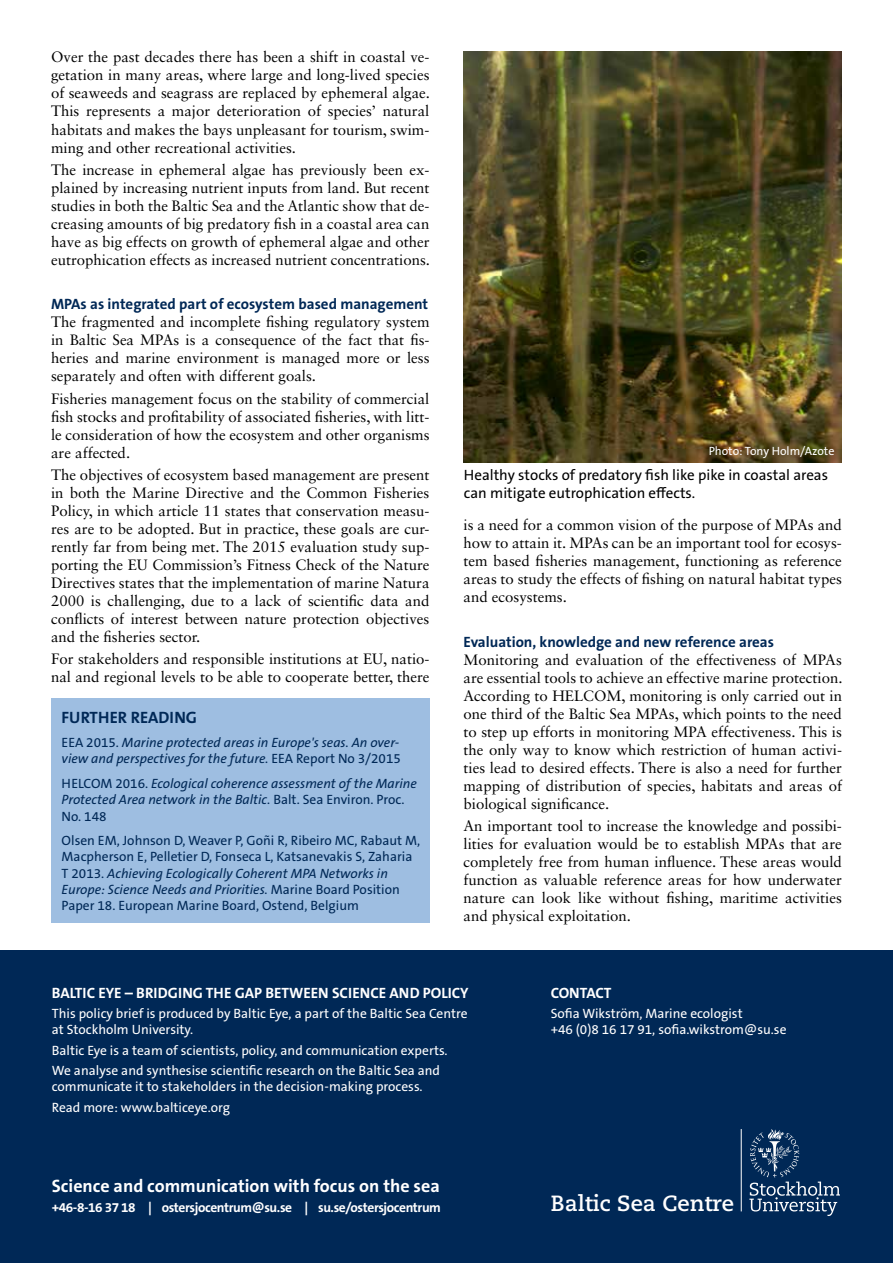
<style>
.page{position:relative;width:893px;height:1263px;background:#fff}
.page>*{position:absolute;margin:0;border:0;box-sizing:border-box;transform-origin:0 0}
.t1{font:700 21.9px "Caecilia Com 75";color:#fff}
.t2{font:700 18px "The Sans B W7";color:#fff}
.t3{font:700 16.5px "The Sans B W7";color:#002856}
.t4{font:15px/18px "Sabon LT Std";color:#000;text-align:justify}
.t5{font:700 15px "The Sans B W7";color:#002856}
.t6{font:15px/18px "The Sans B W5 Plain";color:#000}
.t7{font:700 15px "The Sans B W7";color:#fff}
.t8{font:13.5px/16.2px "The Sans B W5 Plain";color:#fff}
.t9{font:13.5px/16.2px "The Sans B W5 Plain";color:#002856}
.t10{font:italic 13.5px/16.2px "The Sans B W5 Plain";color:#002856}
.t11{font:700 13.5px "The Sans B W7";letter-spacing:-.03em;color:#fff}
.t12{font:12px "The Sans B W5 Plain";color:#fff}
.s1{font-style:normal}
.s2{font-style:italic}
</style>
<div class="page">
<div style="left:0;top:950px;width:893px;height:313px;background:#002856"></div>
<svg style="left:749px;top:1129px;width:91px;height:87px"></svg>
<hr style="left:741px;top:1129px;width:1px;height:82px;background:#fff">
<div style="left:51px;top:698px;width:378px;height:225px;background:#9ebee1"></div>
<img style="left:463px;top:51px;width:379px;height:411px">
<p class="t4" style="left:51px;top:48px;width:380px">Over the past decades there has been a shift in coastal ve&shy;getation in many areas, where large and long-lived species of seaweeds and seagrass are replaced by ephemeral algae.<br>This represents a major deterioration of species’ natural habitats and makes the bays unpleasant for tourism, swim&shy;ming and other recreational activities.</p>
<p class="t4" style="left:51px;top:160px;width:380px">The increase in ephemeral algae has previously been ex&shy;plained by increasing nutrient inputs from land. But recent studies in both the Baltic Sea and the Atlantic show that de&shy;creasing amounts of big predatory fish in a coastal area can have as big effects on growth of ephemeral algae and other eutrophication effects as increased nutrient concentrations.</p>
<p class="t5" style="left:51px;top:295px;width:379px">MPAs as integrated part of ecosystem based management</p>
<p class="t4" style="left:51px;top:313px;width:380px">The fragmented and incomplete fishing regulatory system in Baltic Sea MPAs is a consequence of the fact that fis&shy;heries and marine environment is managed more or less separately and often with different goals.</p>
<p class="t4" style="left:51px;top:389px;width:380px">Fisheries management focus on the stability of commercial fish stocks and profitability of associated fisheries, with litt&shy;le consideration of how the ecosystem and other organisms are affected.</p>
<p class="t4" style="left:51px;top:465px;width:380px">The objectives of ecosystem based management are present in both the Marine Directive and the Common Fisheries Policy, in which article 11 states that conservation measu&shy;res are to be adopted. But in practice, these goals are cur&shy;rently far from being met. The 2015 evaluation study sup&shy;porting the EU Commission’s Fitness Check of the Nature Directives states that the implementation of marine Natura 2000 is challenging, due to a lack of scientific data and conflicts of interest between nature protection objectives and the fisheries sector.</p>
<p class="t4" style="left:51px;top:650px;width:380px">For stakeholders and responsible institutions at EU, natio&shy;nal and regional levels to be able to cooperate better, there</p>
<p class="t3" style="left:62px;top:706px;width:137px">FURTHER READING</p>
<p class="t10" style="left:62px;top:735px;width:341px"><span class="s1">EEA 2015.</span> Marine protected areas in Europe's seas. An over&shy;view and perspectives for the future. <span class="s1">EEA Report No 3/2015</span></p>
<p class="t10" style="left:62px;top:776px;width:357px"><span class="s1">HELCOM 2016.</span> Ecological coherence assessment of the Marine<br>Protected Area network in the Baltic. <span class="s1">Balt. Sea Environ. Proc.<br>No. 148</span></p>
<p class="t9" style="left:62px;top:833px;width:360px">Olsen EM, Johnson D, Weaver P, Goñi R, Ribeiro MC, Rabaut M, Macpherson E, Pelletier D, Fonseca L, Katsanevakis S, Zaharia T 2013. <span class="s2">Achieving Ecologically Coherent MPA Networks in Europe: Science Needs and Priorities.</span> Marine Board Position Paper 18. European Marine Board, Ostend, Belgium</p>
<p class="t12" style="left:709px;top:444px;width:127px">Photo: Tony Holm/Azote</p>
<p class="t6" style="left:464px;top:466px;width:366px">Healthy stocks of predatory fish like pike in coastal areas can mitigate eutrophication effects.</p>
<p class="t4" style="left:463px;top:516px;width:380px">is a need for a common vision of the purpose of MPAs and how to attain it. MPAs can be an important tool for ecosys&shy;tem based fisheries management, functioning as reference areas to study the effects of fishing on natural habitat types and ecosystems.</p>
<p class="t5" style="left:463px;top:632px;width:312px">Evaluation, knowledge and new reference areas</p>
<p class="t4" style="left:463px;top:650px;width:380px">Monitoring and evaluation of the effectiveness of MPAs are essential tools to achieve an effective marine protection.<br>According to HELCOM, monitoring is only carried out in one third of the Baltic Sea MPAs, which points to the need to step up efforts in monitoring MPA effectiveness. This is the only way to know which restriction of human activi&shy;ties lead to desired effects. There is also a need for further mapping of distribution of species, habitats and areas of biological significance.</p>
<p class="t4" style="left:463px;top:817px;width:380px">An important tool to increase the knowledge and possibi&shy;lities for evaluation would be to establish MPAs that are completely free from human influence. These areas would function as valuable reference areas for how underwater nature can look like without fishing, maritime activities and physical exploitation.</p>
<p class="t7" style="left:52px;top:983px;width:418px">BALTIC EYE – BRIDGING THE GAP BETWEEN SCIENCE AND POLICY</p>
<p class="t8" style="left:52px;top:1005px;width:417px">This policy brief is produced by Baltic Eye, a part of the Baltic Sea Centre at Stockholm University.</p>
<p class="t8" style="left:52px;top:1040px;width:397px;line-height:20.4px">Baltic Eye is a team of scientists, policy, and communication experts.<br>We analyse and synthesise scientific research on the Baltic Sea and</p>
<p class="t8" style="left:52px;top:1077px;width:372px;line-height:20.4px">communicate it to stakeholders in the decision-making process.<br>Read more: www.balticeye.org</p>
<p class="t7" style="left:551px;top:983px;width:62px">CONTACT</p>
<p class="t8" style="left:551px;top:1005px;width:237px">Sofia Wikström, Marine ecologist<br>+46 (0)8 16 17 91, sofia.wikstrom@su.se</p>
<p class="t2" style="left:52px;top:1175px;width:389px">Science and communication with focus on the sea</p>
<p class="t11" style="left:52px;top:1199px;width:391px">+46-8-16 37 18 | ostersjocentrum@su.se | su.se/ostersjocentrum</p>
<h1 class="t1" style="left:551px;top:1189px;width:185px">Baltic Sea Centre</h1>
</div>
